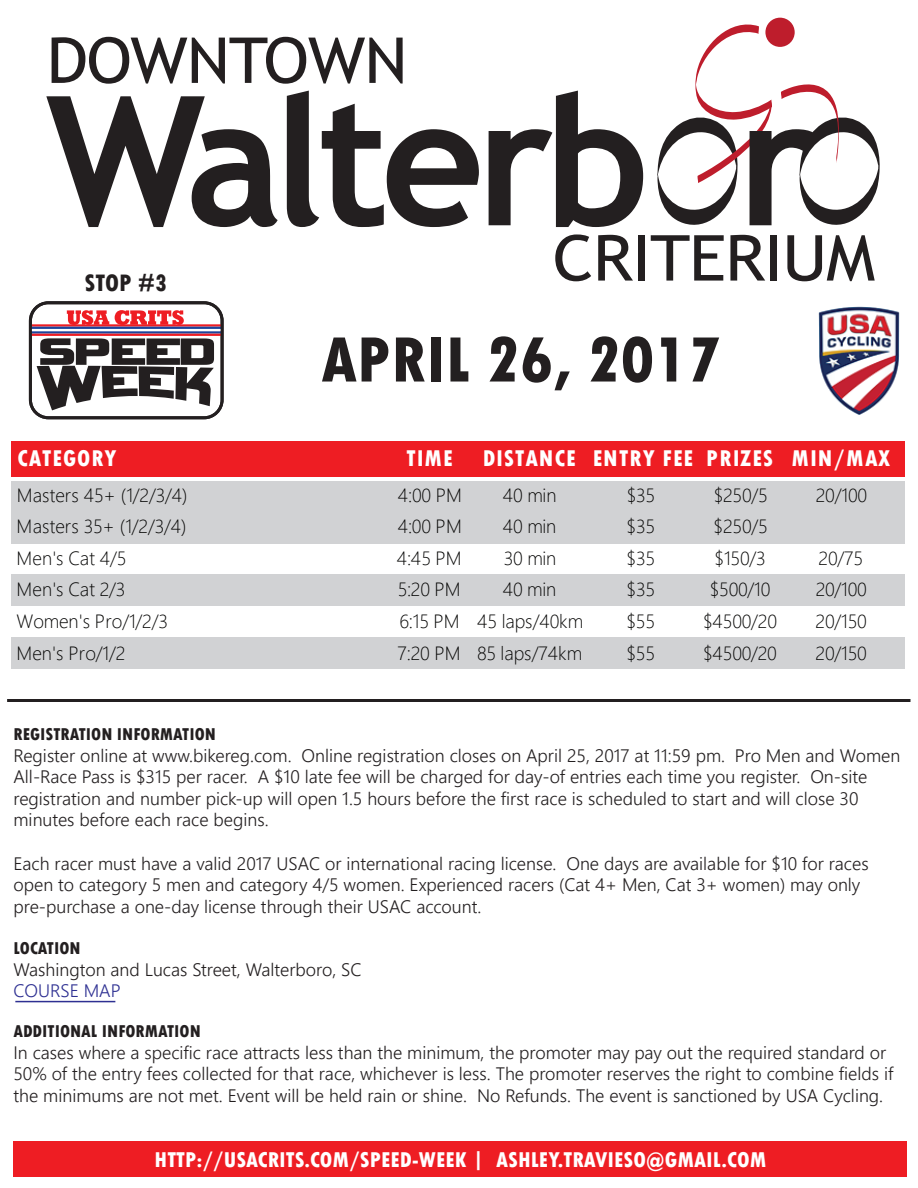
<style>
.page{position:relative;width:918px;height:1188px;background:#fff}
.page>*{position:absolute;margin:0;border:0;box-sizing:border-box;transform-origin:0 0}
.t1{font:800 condensed 67.5px "Tw Cen";color:#231f20}
.t2{font:800 condensed 25.05px "Tw Cen";color:#231f20}
.t3{font:800 condensed 24px "Tw Cen";letter-spacing:.04em;color:#fff}
.t4{font:800 condensed 22.5px "Tw Cen";color:#fff}
.t5{font:300 19.2px "Segoe UI";letter-spacing:-.005em;color:#050504}
.t6{font:300 18px/21.6px "Segoe UI";color:#231f20}
.t7{font:800 condensed 18px "Tw Cen";color:#231f20}
.t8{font:300 18px "Segoe UI";color:#2e3092}
</style>
<div class="page">
<div style="left:13px;top:1141px;width:894px;height:36px;background:#ee1d23"></div>
<hr style="left:7px;top:699px;width:904px;height:3px;background:#231f20">
<svg style="left:52px;top:37px;width:351px;height:47px"></svg>
<svg style="left:555px;top:234px;width:36px;height:47px"></svg>
<svg style="left:598px;top:235px;width:35px;height:46px"></svg>
<div style="left:638px;top:235px;width:7px;height:46px;background:#231f20"></div>
<svg style="left:46px;top:96px;width:232px;height:131px"></svg>
<svg style="left:287px;top:91px;width:192px;height:136px"></svg>
<svg style="left:489px;top:91px;width:154px;height:136px"></svg>
<svg style="left:651px;top:17px;width:229px;height:264px"></svg>
<svg style="left:37px;top:338px;width:177px;height:72px"></svg>
<svg style="left:67px;top:310px;width:42px;height:14px"></svg>
<svg style="left:115px;top:310px;width:69px;height:14px"></svg>
<hr style="left:30px;top:324px;width:192px;height:3px;background:#ee1d23">
<hr style="left:30px;top:331px;width:192px;height:3px;background:#1d449b">
<hr style="left:30px;top:334px;width:192px;height:2px;background:#ee1d23">
<hr style="left:30px;top:327px;width:192px;height:2px;background:#1d449b">
<div style="left:29px;top:301px;width:195px;height:118px;border:3px solid #231f20;border-radius:18px"></div>
<div style="left:11px;top:637px;width:894px;height:31px;background:#d1d2d4"></div>
<div style="left:11px;top:575px;width:894px;height:31px;background:#d1d2d4"></div>
<div style="left:11px;top:481px;width:894px;height:62px;background:#d1d2d4"></div>
<div style="left:11px;top:441px;width:894px;height:36px;background:#ee1d23"></div>
<img style="left:818px;top:306px;width:82px;height:109px">
<hr style="left:15px;top:1001px;width:100px;height:1px;background:#2e3092">
<h2 class="t2" style="left:85px;top:268px;width:84px">STOP #3</h2>
<h1 class="t1" style="left:321px;top:320px;width:401px">APRIL 26, 2017</h1>
<h3 class="t3" style="left:18px;top:444px;width:101px">CATEGORY</h3>
<h3 class="t3" style="left:406px;top:444px;width:486px">TIME DISTANCE ENTRY FEE PRIZES MIN/MAX</h3>
<p class="t5" style="left:17px;top:479px;width:172px">Masters 45+ (1/2/3/4)</p>
<p class="t5" style="left:398px;top:479px;width:66px">4:00 PM</p>
<p class="t5" style="left:503px;top:479px;width:55px">40 min</p>
<p class="t5" style="left:627px;top:479px;width:30px">$35</p>
<p class="t5" style="left:714px;top:479px;width:56px">$250/5</p>
<p class="t5" style="left:816px;top:479px;width:53px">20/100</p>
<p class="t5" style="left:17px;top:511px;width:171px">Masters 35+ (1/2/3/4)</p>
<p class="t5" style="left:398px;top:511px;width:66px">4:00 PM</p>
<p class="t5" style="left:503px;top:511px;width:55px">40 min</p>
<p class="t5" style="left:627px;top:511px;width:30px">$35</p>
<p class="t5" style="left:714px;top:511px;width:56px">$250/5</p>
<p class="t5" style="left:17px;top:543px;width:111px">Men's Cat 4/5</p>
<p class="t5" style="left:397px;top:543px;width:66px">4:45 PM</p>
<p class="t5" style="left:504px;top:543px;width:54px">30 min</p>
<p class="t5" style="left:627px;top:543px;width:30px">$35</p>
<p class="t5" style="left:715px;top:543px;width:53px">$150/3</p>
<p class="t5" style="left:819px;top:543px;width:46px">20/75</p>
<p class="t5" style="left:17px;top:574px;width:111px">Men's Cat 2/3</p>
<p class="t5" style="left:398px;top:574px;width:65px">5:20 PM</p>
<p class="t5" style="left:503px;top:574px;width:55px">40 min</p>
<p class="t5" style="left:627px;top:574px;width:30px">$35</p>
<p class="t5" style="left:710px;top:574px;width:62px">$500/10</p>
<p class="t5" style="left:816px;top:574px;width:53px">20/100</p>
<p class="t5" style="left:16px;top:606px;width:153px">Women's Pro/1/2/3</p>
<p class="t5" style="left:400px;top:606px;width:185px">6:15 PM 45 laps/40km</p>
<p class="t5" style="left:626px;top:606px;width:30px">$55</p>
<p class="t5" style="left:703px;top:606px;width:76px">$4500/20</p>
<p class="t5" style="left:816px;top:606px;width:53px">20/150</p>
<p class="t5" style="left:16px;top:637px;width:111px">Men's Pro/1/2</p>
<p class="t5" style="left:398px;top:637px;width:186px">7:20 PM 85 laps/74km</p>
<p class="t5" style="left:626px;top:637px;width:30px">$55</p>
<p class="t5" style="left:703px;top:637px;width:76px">$4500/20</p>
<p class="t5" style="left:816px;top:637px;width:53px">20/150</p>
<p class="t7" style="left:14px;top:724px;width:204px">REGISTRATION INFORMATION</p>
<p class="t6" style="left:14px;top:744px;width:888px">Register online at www.bikereg.com. Online registration closes on April 25, 2017 at 11:59 pm. Pro Men and Women All-Race Pass is $315 per racer. A $10 late fee will be charged for day-of entries each time you register. On-site registration and number pick-up will open 1.5 hours before the first race is scheduled to start and will close 30 minutes before each race begins.</p>
<p class="t6" style="left:14px;top:852px;width:857px">Each racer must have a valid 2017 USAC or international racing license. One days are available for $10 for races open to category 5 men and category 4/5 women. Experienced racers (Cat 4+ Men, Cat 3+ women) may only pre-purchase a one-day license through their USAC account.</p>
<p class="t7" style="left:14px;top:938px;width:69px">LOCATION</p>
<p class="t6" style="left:14px;top:958px;width:350px">Washington and Lucas Street, Walterboro, SC</p>
<p class="t8" style="left:14px;top:977px;width:109px">COURSE MAP</p>
<p class="t7" style="left:14px;top:1021px;width:189px">ADDITIONAL INFORMATION</p>
<p class="t6" style="left:14px;top:1041px;width:881px">In cases where a specific race attracts less than the minimum, the promoter may pay out the required standard or<br>50% of the entry fees collected for that race, whichever is less. The promoter reserves the right to combine fields if the minimums are not met. Event will be held rain or shine. No Refunds. The event is sanctioned by USA Cycling.</p>
<p class="t4" style="left:155px;top:1146px;width:613px">HTTP://USACRITS.COM/SPEED-WEEK | ASHLEY.TRAVIESO@GMAIL.COM</p>
</div>
